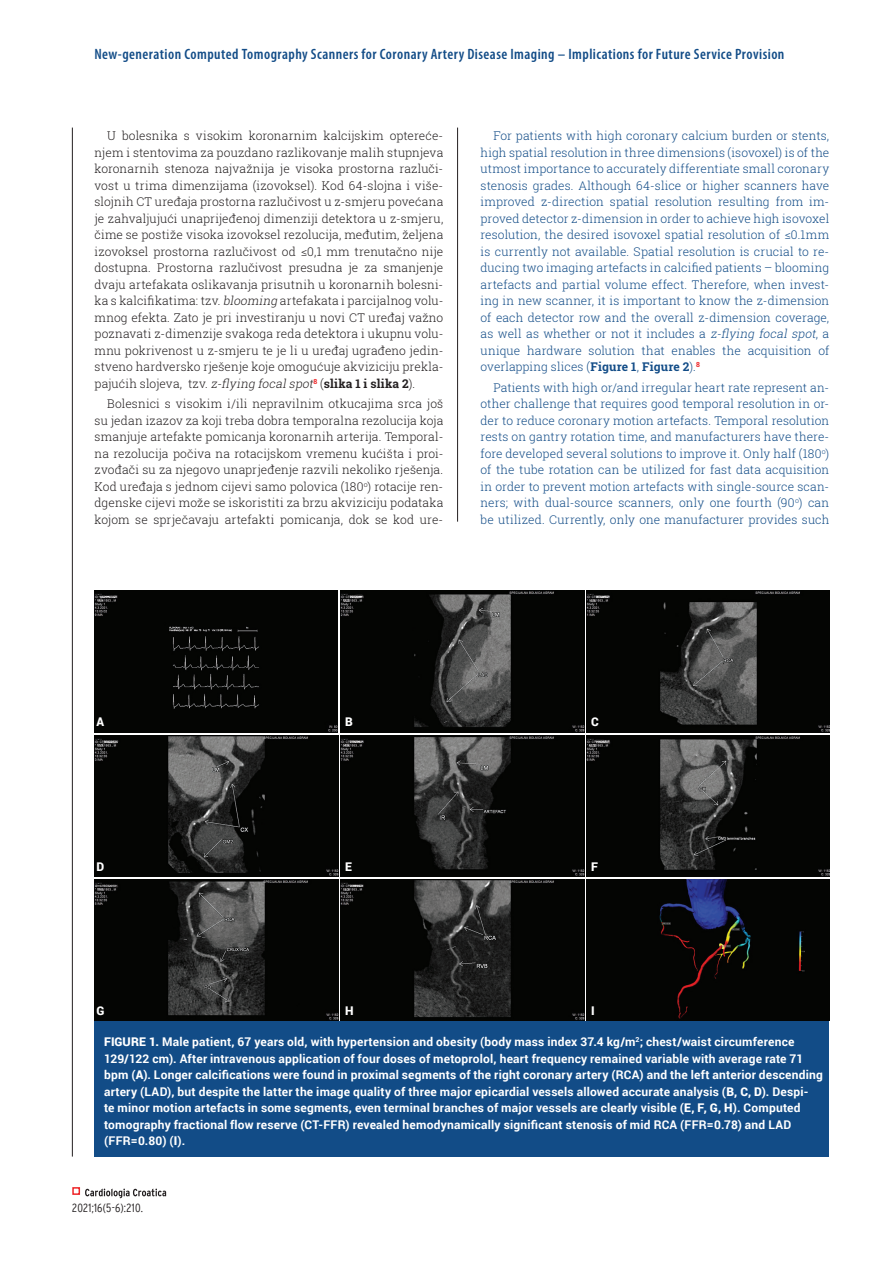
<style>
.page{position:relative;width:893px;height:1263px;background:#fff}
.page>*{position:absolute;margin:0;border:0;box-sizing:border-box;transform-origin:0 0}
.t1{font:600 condensed 15px "Myriad Pro";letter-spacing:.03em;color:#124c87}
.t2{font:300 12px/16.5px "Roboto Slab";letter-spacing:.015em;color:#231f20;text-align:justify}
.t3{font:300 12px/16.5px "Roboto Slab";letter-spacing:.01em;color:#124c87;text-align:justify}
.t4{font:700 12px/16.5px "Roboto";letter-spacing:.015em;color:#fff}
.t5{font:300 condensed 12px "Interstate";letter-spacing:.02em;color:#231f20}
.t6{font:900 12px "Roboto";color:#fff}
.s1{font-style:italic}
.s2{font-weight:700}
.s3{font-weight:900}
</style>
<div class="page">
<svg style="left:85px;top:1188px;width:81px;height:10px"></svg>
<div style="left:72px;top:1187px;width:8px;height:8px;border:2px solid #ee2629"></div>
<hr style="left:72px;top:128px;width:1px;height:1028px;background:#231f20">
<hr style="left:457px;top:128px;width:1px;height:394px;background:#231f20">
<div style="left:94px;top:1020px;width:735px;height:136px;background:#124c87"></div>
<div style="left:94px;top:591px;width:244px;height:141px;background:#040503"></div>
<img style="left:341px;top:591px;width:244px;height:141px">
<img style="left:587px;top:591px;width:242px;height:141px">
<img style="left:341px;top:735px;width:244px;height:141px">
<img style="left:587px;top:735px;width:242px;height:141px">
<img style="left:94px;top:879px;width:244px;height:141px">
<img style="left:94px;top:735px;width:244px;height:141px">
<img style="left:341px;top:879px;width:244px;height:141px">
<img style="left:587px;top:879px;width:242px;height:141px">
<p class="t1" style="left:94px;top:45px;width:691px">New-generation Computed Tomography Scanners for Coronary Artery Disease Imaging – Implications for Future Service Provision</p>
<p class="t2" style="left:94px;top:127px;width:350px;text-indent:13px">U bolesnika s visokim koronarnim kalcijskim optereće&shy;njem i stentovima za pouzdano razlikovanje malih stupnjeva koronarnih stenoza najvažnija je visoka prostorna razluči&shy;vost u trima dimenzijama (izovoksel). Kod 64-slojna i više&shy;slojnih CT uređaja prostorna razlučivost u z-smjeru povećana je zahvaljujući unaprijeđenoj dimenziji detektora u z-smjeru, čime se postiže visoka izovoksel rezolucija, međutim, željena izovoksel prostorna razlučivost od ≤0,1 mm trenutačno nije dostupna. Prostorna razlučivost presudna je za smanjenje dvaju artefakata oslikavanja prisutnih u koronarnih bolesni&shy;ka s kalcifikatima: tzv. <span class="s1">blooming</span> artefakata i parcijalnog volu&shy;mnog efekta. Zato je pri investiranju u novi CT uređaj važno poznavati z-dimenzije svakoga reda detektora i ukupnu volu&shy;mnu pokrivenost u z-smjeru te je li u uređaj ugrađeno jedin&shy;stveno hardversko rješenje koje omogućuje akviziciju prekla&shy;pajućih slojeva, tzv. <span class="s1">z-flying focalspot</span><sup>8</sup> (<span class="s2">slika 1 i slika 2</span>).</p>
<p class="t2" style="left:94px;top:395px;width:350px;text-indent:13px">Bolesnici s visokim i/ili nepravilnim otkucajima srca još su jedan izazov za koji treba dobra temporalna rezolucija koja smanjuje artefakte pomicanja koronarnih arterija. Temporal&shy;na rezolucija počiva na rotacijskom vremenu kućišta i proi&shy;zvođači su za njegovo unaprjeđenje razvili nekoliko rješenja.<br>Kod uređaja s jednom cijevi samo polovica (180<sup>o</sup>) rotacije ren&shy;dgenske cijevi može se iskoristiti za brzu akviziciju podataka kojom se sprječavaju artefakti pomicanja, dok se kod ure-</p>
<p class="t3" style="left:481px;top:127px;width:350px;text-indent:13px">For patients with high coronary calcium burden or stents, high spatial resolution in three dimensions (isovoxel) is of the utmost importance to accurately differentiate small coronary stenosis grades. Although 64-slice or higher scanners have improved z-direction spatial resolution resulting from im&shy;proved detector z-dimension in order to achieve high isovoxel resolution, the desired isovoxel spatial resolution of ≤0.1mm is currently not available. Spatial resolution is crucial to re&shy;ducing two imaging artefacts in calcified patients – blooming artefacts and partial volume effect. Therefore, when invest&shy;ing in new scanner, it is important to know the z-dimension of each detector row and the overall z-dimension coverage, as well as whether or not it includes a <span class="s1">z-flying focal spot</span>, a unique hardware solution that enables the acquisition of overlapping slices (<span class="s2">Figure 1</span>, <span class="s2">Figure 2</span>).<sup>8</sup></p>
<p class="t3" style="left:481px;top:379px;width:350px;text-indent:13px">Patients with high or/and irregular heart rate represent an&shy;other challenge that requires good temporal resolution in or&shy;der to reduce coronary motion artefacts. Temporal resolution rests on gantry rotation time, and manufacturers have there&shy;fore developed several solutions to improve it. Only half (180<sup>o</sup>) of the tube rotation can be utilized for fast data acquisition in order to prevent motion artefacts with single-source scan&shy;ners; with dual-source scanners, only one fourth (90<sup>o</sup>) can be utilized. Currently, only one manufacturer provides such</p>
<p class="t6" style="left:97px;top:713px;width:9px">A</p>
<p class="t6" style="left:345px;top:713px;width:9px">B</p>
<p class="t6" style="left:591px;top:713px;width:9px">C</p>
<p class="t6" style="left:97px;top:859px;width:9px">D</p>
<p class="t6" style="left:345px;top:859px;width:8px">E</p>
<p class="t6" style="left:591px;top:859px;width:8px">F</p>
<p class="t6" style="left:97px;top:1003px;width:9px">G</p>
<p class="t6" style="left:345px;top:1003px;width:9px">H</p>
<p class="t6" style="left:591px;top:1003px;width:5px">I</p>
<p class="t4" style="left:104px;top:1033px;width:720px"><span class="s3">FIGURE 1.</span> Male patient, 67 years old, with hypertension and obesity (body mass index 37.4 kg/m<sup>2</sup>; chest/waist circumference 129/122 cm). After intravenous application of four doses of metoprolol, heart frequency remained variable with average rate 71 bpm (<span class="s3">A</span>). Longer calcifications were found in proximal segments of the right coronary artery (RCA) and the left anterior descending artery (LAD), but despite the latter the image quality of three major epicardial vessels allowed accurate analysis (<span class="s3">B, C, D</span>). Despi-<br>te minor motion artefacts in some segments, even terminal branches of major vessels are clearly visible (<span class="s3">E, F, G, H</span>). Computed tomography fractional flow reserve (CT-FFR) revealed hemodynamically significant stenosis of mid RCA (FFR=0.78) and LAD (FFR=0.80) (<span class="s3">I</span>).</p>
<p class="t5" style="left:72px;top:1201px;width:72px">2021;16(5-6):210.</p>
</div>
